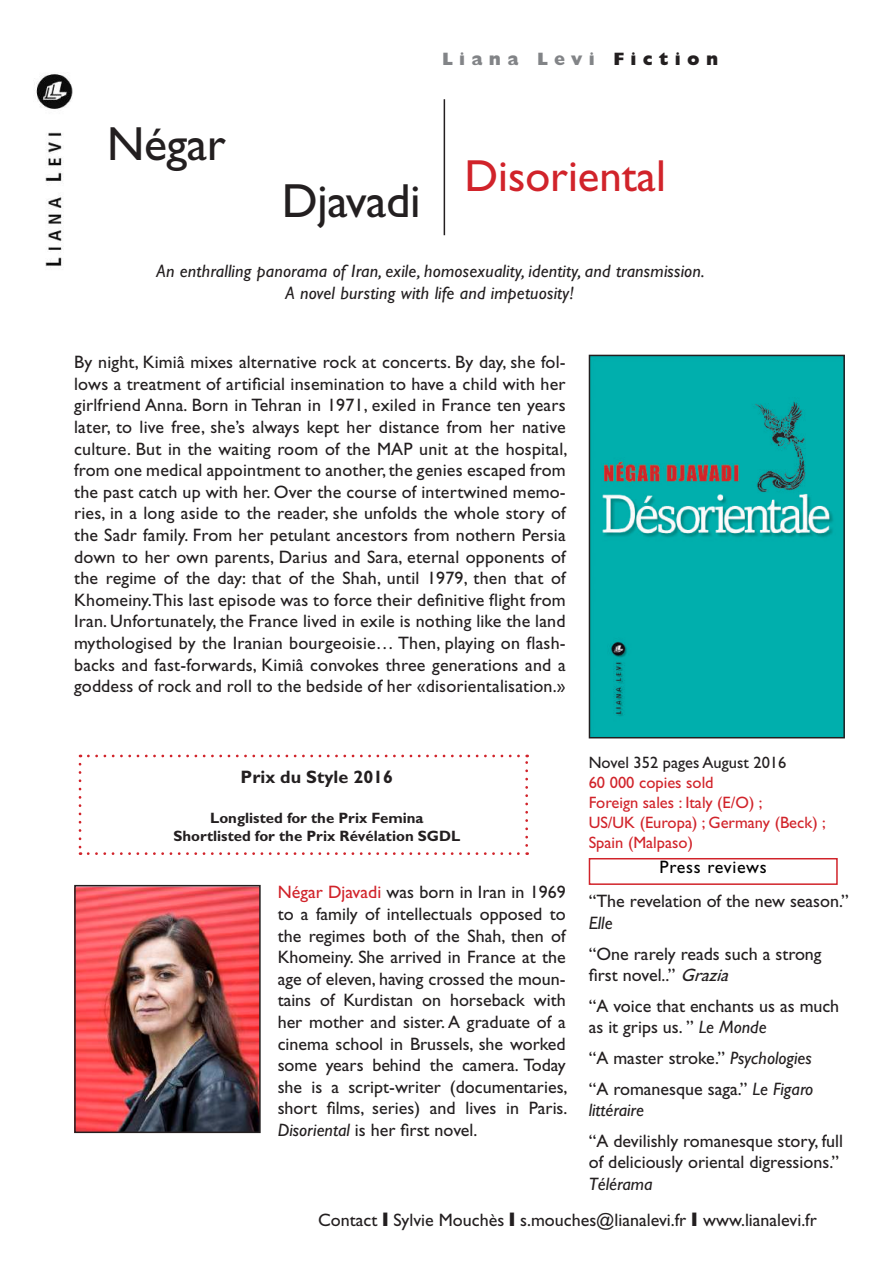
<style>
.page{position:relative;width:893px;height:1263px;background:#fff}
.page>*{position:absolute;margin:0;border:0;box-sizing:border-box;transform-origin:0 0}
.t1{font:48px "Gill Sans";letter-spacing:-.01em;color:#231f20}
.t2{font:45px "Gill Sans";color:#d1232a}
.t3{font:18px/21.6px "Gill Sans";color:#231f20}
.t4{font:italic 18px/21.6px "Gill Sans";letter-spacing:.01em;color:#231f20;text-align:center}
.t5{font:800 18px "Gill Sans";letter-spacing:.35em;color:#828487}
.t6{font:700 18px "Gill Sans";color:#231f20}
.t7{font:18px "Gill Sans";letter-spacing:.04em;color:#000}
.t8{font:16.5px/19.8px "Gill Sans";color:#d1232a}
.t9{font:16.5px "Gill Sans";color:#231f20}
.t10{font:700 15px/18px "Gill Sans";color:#231f20;text-align:center}
.s1{color:#231f20}
.s2{color:#d1232a}
.s3{font-style:italic}
.s4{font-weight:800;font-stretch:condensed}
</style>
<div class="page">
<hr style="left:444px;top:99px;width:1px;height:136px;background:#231f20">
<img style="left:34px;top:74px;width:38px;height:194px">
<img style="left:592px;top:358px;width:250px;height:377px">
<div style="left:589px;top:355px;width:256px;height:383px;border:2px solid #231f20"></div>
<img style="left:77px;top:888px;width:181px;height:242px">
<div style="left:74px;top:885px;width:187px;height:248px;border:2px solid #231f20"></div>
<svg style="left:79px;top:764px;width:2px;height:91px"></svg>
<svg style="left:88px;top:852px;width:440px;height:3px"></svg>
<svg style="left:525px;top:755px;width:3px;height:90px"></svg>
<svg style="left:80px;top:755px;width:439px;height:2px"></svg>
<div style="left:589px;top:858px;width:249px;height:27px;border:2px solid #d1232a"></div>
<h1 class="t1" style="left:107px;top:116px;width:120px">Négar</h1>
<p class="t5" style="left:442px;top:48px;width:277px">Liana Levi <span class="s1">Fiction</span></p>
<h1 class="t1" style="left:282px;top:174px;width:140px">Djavadi</h1>
<h2 class="t2" style="left:464px;top:150px;width:203px">Disoriental</h2>
<p class="t4" style="left:156px;top:261px;width:550px">An enthralling panorama of Iran, exile, homosexuality, identity, and transmission.<br>A novel bursting with life and impetuosity!</p>
<p class="t3" style="left:74px;top:351px;width:495px;text-align:justify">By night, Kimiâ mixes alternative rock at concerts. By day, she fol&shy;lows a treatment of artificial insemination to have a child with her girlfriend Anna. Born in Tehran in 1971, exiled in France ten years later, to live free, she’s always kept her distance from her native culture. But in the waiting room of the MAP unit at the hospital, from one medical appointment to another, the genies escaped from the past catch up with her. Over the course of intertwined memo&shy;ries, in a long aside to the reader, she unfolds the whole story of the Sadr family. From her petulant ancestors from nothern Persia down to her own parents, Darius and Sara, eternal opponents of the regime of the day: that of the Shah, until 1979, then that of Khomeiny.This last episode was to force their definitive flight from Iran. Unfortunately, the France lived in exile is nothing like the land mythologised by the Iranian bourgeoisie… Then, playing on flash&shy;backs and fast-forwards, Kimiâ convokes three generations and a goddess of rock and roll to the bedside of her «disorientalisation.»</p>
<p class="t6" style="left:241px;top:766px;width:154px">Prix du Style 2016</p>
<p class="t10" style="left:173px;top:809px;width:289px">Longlisted for the Prix Femina<br>Shortlisted for the Prix Révélation SGDL</p>
<p class="t3" style="left:278px;top:882px;width:291px;text-align:justify"><span class="s2">Négar Djavadi</span> was born in Iran in 1969 to a family of intellectuals opposed to the regimes both of the Shah, then of Khomeiny. She arrived in France at the age of eleven, having crossed the moun&shy;tains of Kurdistan on horseback with her mother and sister. A graduate of a cinema school in Brussels, she worked some years behind the camera. Today she is a script-writer (documentaries, short films, series) and lives in Paris.<br><span class="s3">Disoriental</span> is her first novel.</p>
<p class="t9" style="left:589px;top:753px;width:199px">Novel 352 pages August 2016</p>
<p class="t8" style="left:589px;top:773px;width:239px">60 000 copies sold<br>Foreign sales : Italy (E/O) ;<br>US/UK (Europa) ; Germany (Beck) ;<br>Spain (Malpaso)</p>
<p class="t7" style="left:660px;top:856px;width:109px">Press reviews</p>
<p class="t3" style="left:589px;top:890px;width:262px">“The revelation of the new season.”</p>
<p class="t4" style="left:589px;top:912px;width:25px">Elle</p>
<p class="t3" style="left:589px;top:943px;width:234px">“One rarely reads such a strong first novel..” <span class="s3">Grazia</span></p>
<p class="t3" style="left:589px;top:995px;width:252px">“A voice that enchants us as much as it grips us. ” <span class="s3">Le Monde</span></p>
<p class="t3" style="left:589px;top:1043px;width:226px;line-height:30.6px">“A master stroke.” <span class="s3">Psychologies </span>“A romanesque saga.” <span class="s3">Le Figaro</span></p>
<p class="t4" style="left:589px;top:1099px;width:57px">littéraire</p>
<p class="t3" style="left:589px;top:1130px;width:256px">“A devilishly romanesque story, full of deliciously oriental digressions.”</p>
<p class="t4" style="left:589px;top:1173px;width:65px">Télérama</p>
<p class="t3" style="left:318px;top:1209px;width:500px">Contact <span class="s4">I</span> Sylvie Mouchès <span class="s4">I</span> s.mouches@lianalevi.fr <span class="s4">I</span> www.lianalevi.fr</p>
</div>
